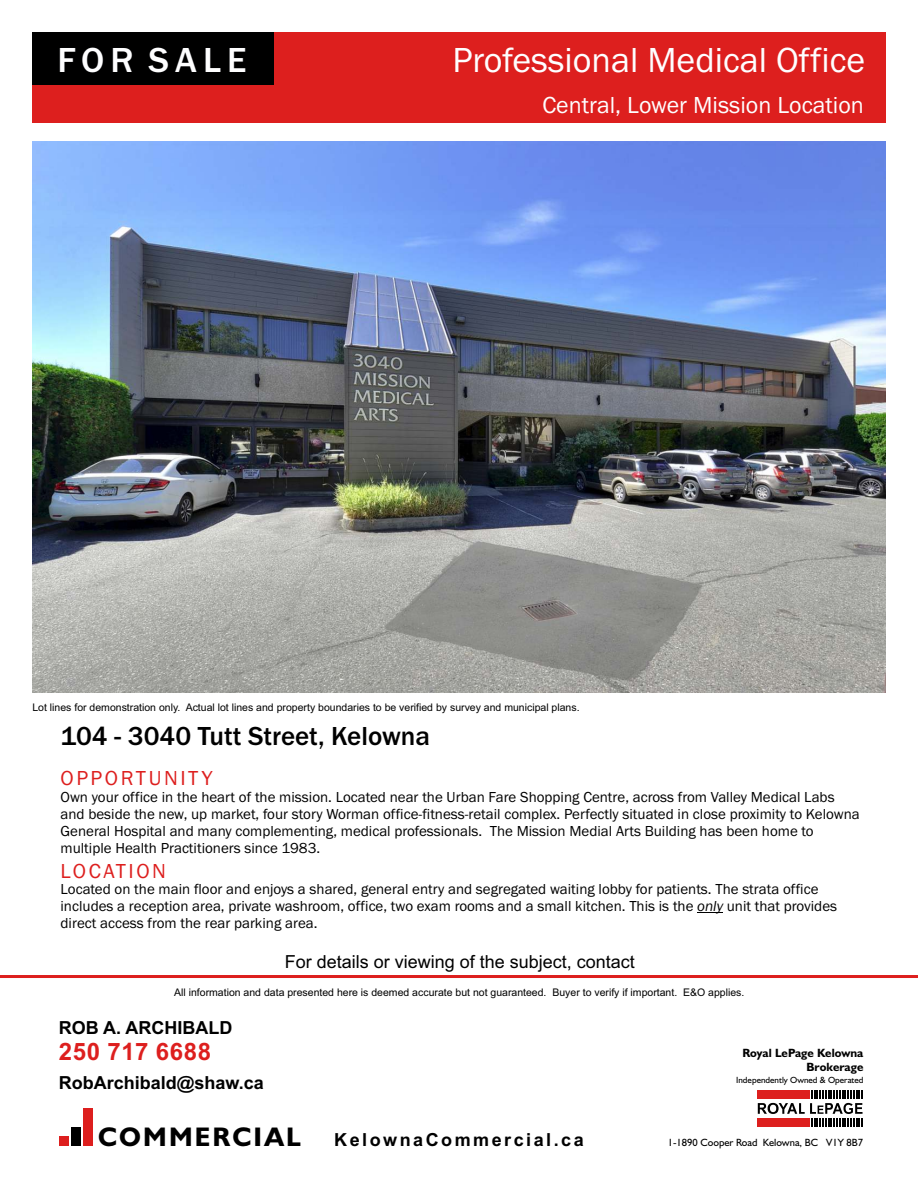
<style>
.page{position:relative;width:918px;height:1188px;background:#fff}
.page>*{position:absolute;margin:0;border:0;box-sizing:border-box;transform-origin:0 0}
.t1{font:36px "Franklin Gothic";color:#fefeff}
.t2{font:500 36px "Franklin Gothic";letter-spacing:.17em;color:#fefeff}
.t3{font:500 27px "Franklin Gothic";color:#000}
.t4{font:700 27px "Humanist 521 BT";letter-spacing:.08em;color:#000}
.t5{font:24px "Franklin Gothic";color:#fefeff}
.t6{font:700 24px "Arial";letter-spacing:.025em;color:#dd1f1e}
.t7{font:21px "Franklin Gothic";letter-spacing:.12em;color:#dd1f1e}
.t8{font:18px "Arial";color:#000}
.t9{font:700 18px "Arial";color:#000}
.t10{font:700 18px "Arial";letter-spacing:.14em;color:#000}
.t11{font:15px/17px "Franklin Gothic";color:#000}
.t12{font:700 12px/14.7px "Humanist 521 BT";color:#000;text-align:right}
.t13{font:10.5px "Arial";color:#000}
.t14{font:10.5px "Humanist 521 BT";color:#000}
.t15{font:9px "Humanist 521 BT";color:#000}
.s1{font-style:italic}
</style>
<div class="page">
<svg style="left:758px;top:1091px;width:105px;height:36px"></svg>
<div style="left:59px;top:1136px;width:9px;height:10px;background:#dd1f1e"></div>
<div style="left:71px;top:1127px;width:10px;height:19px;background:#000"></div>
<div style="left:83px;top:1108px;width:10px;height:38px;background:#dd1f1e"></div>
<div style="left:32px;top:32px;width:854px;height:91px;background:#dd1f1e"></div>
<hr style="left:0;top:975px;width:918px;height:3px;background:#dd1f1e">
<div style="left:32px;top:33px;width:241px;height:52px;background:#000"></div>
<img style="left:32px;top:141px;width:854px;height:551px">
<h1 class="t2" style="left:57px;top:47px;width:191px">FOR SALE</h1>
<h1 class="t1" style="left:453px;top:47px;width:414px">Professional Medical Office</h1>
<h3 class="t5" style="left:542px;top:96px;width:323px">Central, Lower Mission Location</h3>
<p class="t13" style="left:32px;top:703px;width:549px">Lot lines for demonstration only. Actual lot lines and property boundaries to be verified by survey and municipal plans.</p>
<h2 class="t3" style="left:61px;top:727px;width:371px">104 - 3040 Tutt Street, Kelowna</h2>
<h3 class="t7" style="left:61px;top:771px;width:153px">OPPORTUNITY</h3>
<p class="t11" style="left:61px;top:790px;width:801px">Own your office in the heart of the mission. Located near the Urban Fare Shopping Centre, across from Valley Medical Labs and beside the new, up market, four story Worman office-fitness-retail complex. Perfectly situated in close proximity to Kelowna General Hospital and many complementing, medical professionals. The Mission Medial Arts Building has been home to multiple Health Practitioners since 1983.</p>
<p class="t11" style="left:61px;top:882px;width:778px">Located on the main floor and enjoys a shared, general entry and segregated waiting lobby for patients. The strata office includes a reception area, private washroom, office, two exam rooms and a small kitchen. This is the <span class="s1">only</span> unit that provides direct access from the rear parking area.</p>
<h3 class="t7" style="left:61px;top:864px;width:107px">LOCATION</h3>
<p class="t8" style="left:285px;top:955px;width:352px">For details or viewing of the subject, contact</p>
<p class="t13" style="left:174px;top:988px;width:572px">All information and data presented here is deemed accurate but not guaranteed. Buyer to verify if important. E&amp;O applies.</p>
<p class="t9" style="left:59px;top:1020px;width:175px">ROB A. ARCHIBALD</p>
<h3 class="t6" style="left:59px;top:1042px;width:154px">250 717 6688</h3>
<p class="t9" style="left:59px;top:1076px;width:206px">RobArchibald@shaw.ca</p>
<h2 class="t4" style="left:98px;top:1125px;width:204px">COMMERCIAL</h2>
<p class="t10" style="left:334px;top:1133px;width:251px">KelownaCommercial.ca</p>
<p class="t12" style="left:743px;top:1046px;width:122px">Royal LePage Kelowna<br>Brokerage</p>
<p class="t15" style="left:736px;top:1076px;width:129px">Independently Owned &amp; Operated</p>
<p class="t14" style="left:668px;top:1138px;width:197px">1-1890 Cooper Road Kelowna, BC V1Y 8B7</p>
</div>
